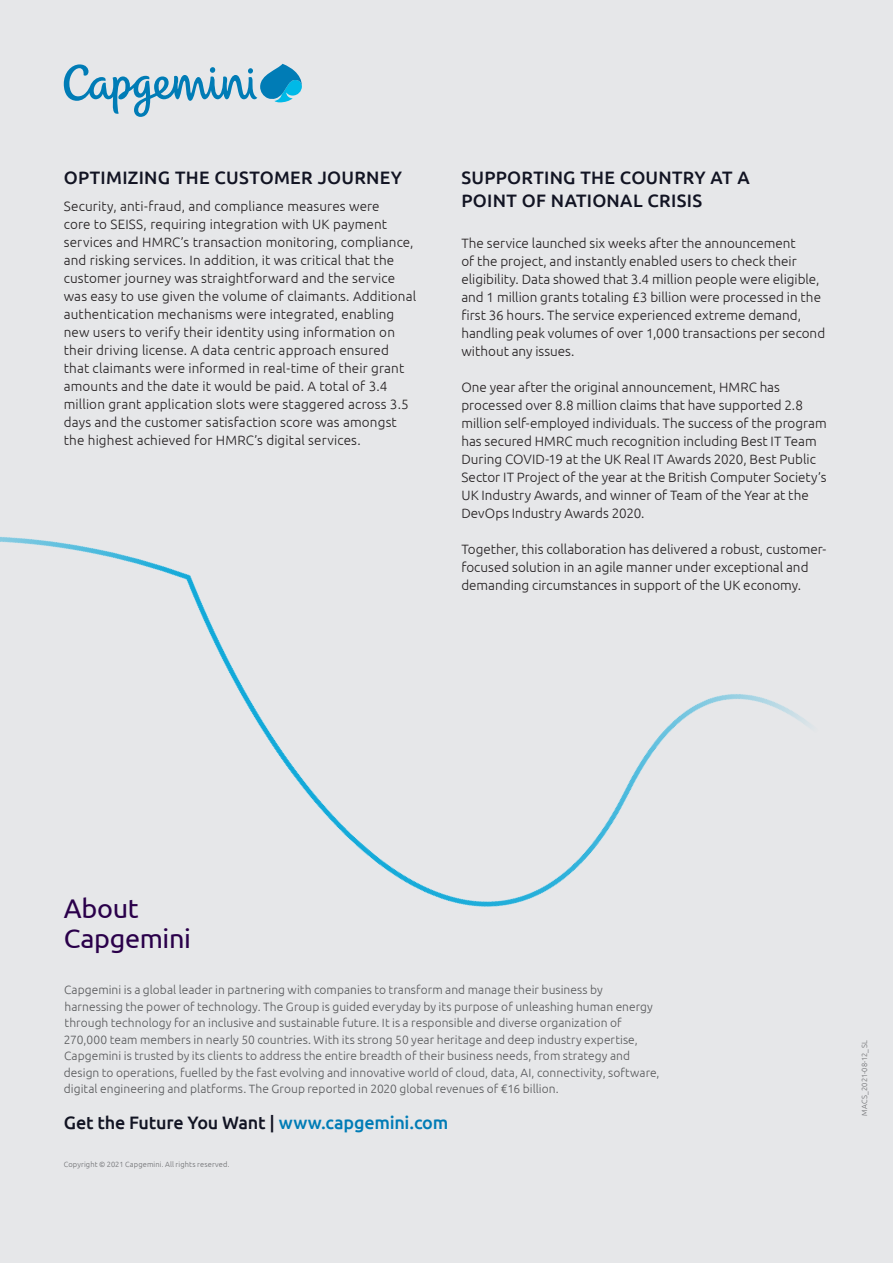
<style>
.page{position:relative;width:893px;height:1263px;background:#e6e7e9}
.page>*{position:absolute;margin:0;border:0;box-sizing:border-box;transform-origin:0 0}
.cbe-title{font:27px/30px "Ubuntu";letter-spacing:-.015em;color:#2a004a}
.head1{font:500 18px/22.5px "Ubuntu";letter-spacing:.015em;color:#121423}
.cbe-url_2{font:500 18px "Ubuntu";letter-spacing:-.015em;color:#121423}
.text{font:300 13.5px/18px "Ubuntu";color:#231f20}
.head1-2{font:300 13.5px/18px "Ubuntu";letter-spacing:.01em;color:#231f20}
.cbe-text_k{font:300 12px/16.5px "Ubuntu";letter-spacing:.005em;color:#57585a}
.copyright{font:300 7.5px "Ubuntu";letter-spacing:.015em;color:#6c6d70}
.s1{color:#007cb6}
</style>
<div class="page">
<img style="left:0;top:63px;width:811px;height:844px">
<svg style="left:64px;top:64px;width:238px;height:53px"></svg>
<p class="head1" style="left:64px;top:166px;width:340px">OPTIMIZING THE CUSTOMER JOURNEY</p>
<p class="head1-2" style="left:64px;top:197px;width:354px">Security, anti-fraud, and compliance measures were<br>core to SEISS, requiring integration with UK payment services and HMRC’s transaction monitoring, compliance, and risking services. In addition, it was critical that the customer journey was straightforward and the service was easy to use given the volume of claimants. Additional authentication mechanisms were integrated, enabling new users to verify their identity using information on their driving license. A data centric approach ensured that claimants were informed in real-time of their grant amounts and the date it would be paid. A total of 3.4 million grant application slots were staggered across 3.5 days and the customer satisfaction score was amongst the highest achieved for HMRC’s digital services.</p>
<p class="head1" style="left:461px;top:166px;width:290px">SUPPORTING THE COUNTRY AT A<br>POINT OF NATIONAL CRISIS</p>
<p class="text" style="left:461px;top:234px;width:365px">The service launched six weeks after the announcement<br>of the project, and instantly enabled users to check their eligibility. Data showed that 3.4 million people were eligible, and 1 million grants totaling £3 billion were processed in the first 36 hours. The service experienced extreme demand, handling peak volumes of over 1,000 transactions per second without any issues.</p>
<p class="text" style="left:461px;top:378px;width:367px">One year after the original announcement, HMRC has processed over 8.8 million claims that have supported 2.8 million self-employed individuals. The success of the program has secured HMRC much recognition including Best IT Team During COVID-19 at the UK Real IT Awards 2020, Best Public Sector IT Project of the year at the British Computer Society’s UK Industry Awards, and winner of Team of the Year at the DevOps Industry Awards 2020.</p>
<p class="text" style="left:461px;top:540px;width:366px">Together, this collaboration has delivered a robust, customer&shy;focused solution in an agile manner under exceptional and demanding circumstances in support of the UK economy.</p>
<p class="cbe-title" style="left:64px;top:892px;width:129px">About<br>Capgemini</p>
<p class="cbe-text_k" style="left:64px;top:981px;width:597px">Capgemini is a global leader in partnering with companies to transform and manage their business by harnessing the power of technology. The Group is guided everyday by its purpose of unleashing human energy through technology for an inclusive and sustainable future. It is a responsible and diverse organization of 270,000 team members in nearly 50 countries. With its strong 50 year heritage and deep industry expertise, Capgemini is trusted by its clients to address the entire breadth of their business needs, from strategy and design to operations, fuelled by the fast evolving and innovative world of cloud, data, AI, connectivity, software, digital engineering and platforms. The Group reported in 2020 global revenues of €16 billion.</p>
<p class="cbe-url_2" style="left:64px;top:1111px;width:386px">Get the Future You Want | <span class="s1">www.capgemini.com</span></p>
<p class="copyright" style="left:64px;top:1160px;width:167px">Copyright © 2021 Capgemini. All rights reserved.</p>
<p class="copyright" style="left:860px;top:1116px;width:77px;rotate:-90deg">MACS_2021-08-12_SL</p>
</div>
